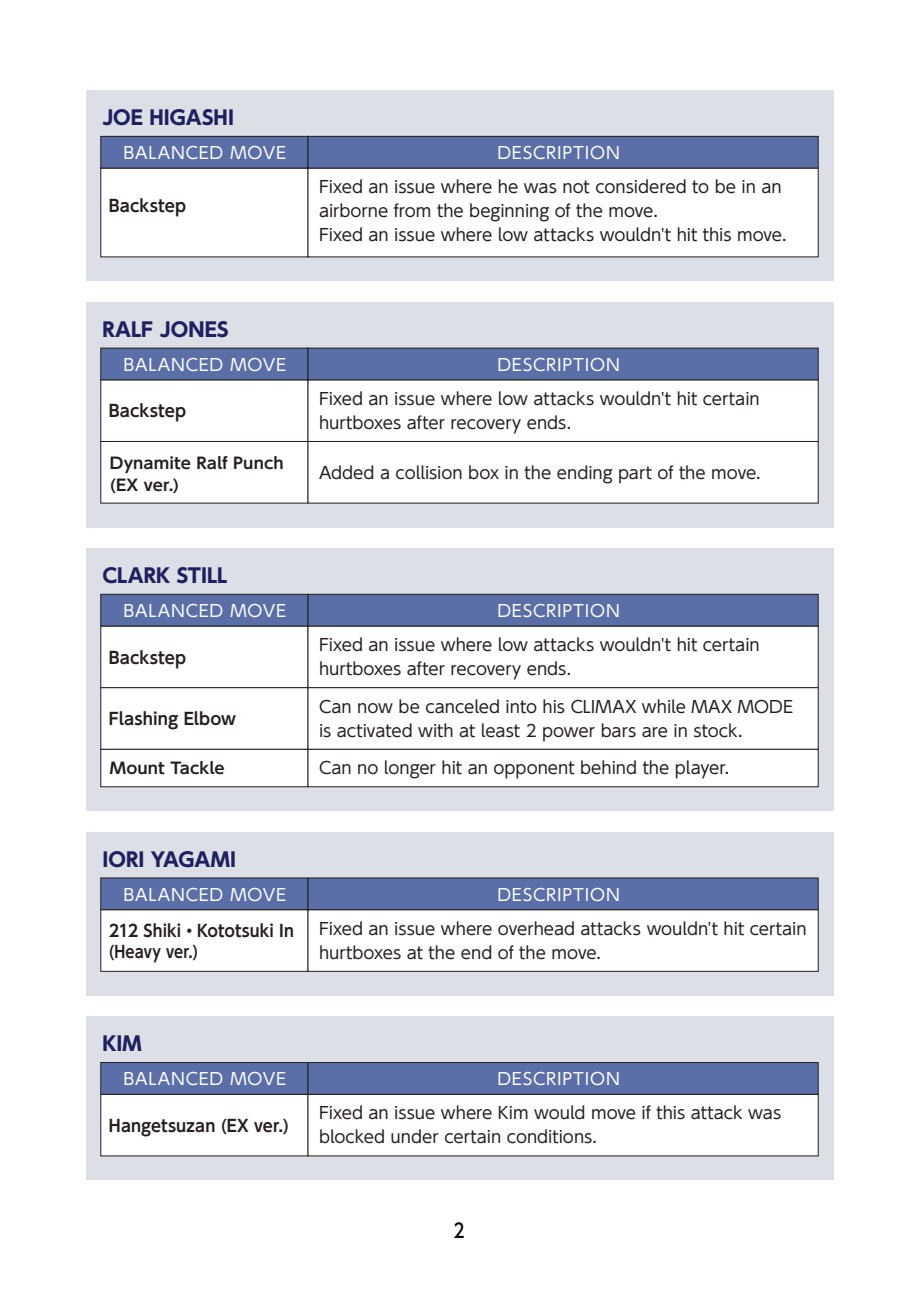
<style>
.page{position:relative;width:919px;height:1289px;background:#fff}
.page>*{position:absolute;margin:0;border:0;box-sizing:border-box;transform-origin:0 0}
.t1{font:700 19.5px "UD Shin Go Pro";color:#1e2160}
.t2{font:500 19.5px "UD Shin Go Pro";color:#000;scale:.86 1}
.t3{font:16.5px/24px "UD Shin Go Pro";color:#251e1c}
.t4{font:16.5px "UD Shin Go Pro";letter-spacing:.05em;color:#fff}
.t5{font:700 16.5px "UD Shin Go Pro De";letter-spacing:.005em;color:#251e1c}
.t6{font:700 16.5px/21.3px "UD Shin Go Pro De";letter-spacing:.005em;color:#251e1c;scale:.96 1}
.t7{font:700 15.45px/21.3px "UD Shin Go Pro De";letter-spacing:.005em;color:#251e1c;scale:1.06 1}
</style>
<div class="page">
<div style="left:86px;top:548px;width:747px;height:263px;background:#dddfe6"></div>
<div style="left:86px;top:90px;width:747px;height:191px;background:#dddfe6"></div>
<div style="left:100px;top:168px;width:208px;height:89px;background:#fff;border:1px solid #251e1c"></div>
<div style="left:307px;top:168px;width:511px;height:89px;background:#fff;border:1px solid #251e1c"></div>
<div style="left:100px;top:136px;width:208px;height:32px;background:#5a6ea8;border:1px solid #251e1c"></div>
<div style="left:307px;top:136px;width:511px;height:32px;background:#5a6ea8;border:1px solid #251e1c"></div>
<div style="left:86px;top:302px;width:747px;height:225px;background:#dddfe6"></div>
<div style="left:100px;top:379px;width:208px;height:63px;background:#fff"></div>
<div style="left:100px;top:441px;width:208px;height:62px;background:#fff;border:1px solid #251e1c"></div>
<div style="left:307px;top:379px;width:511px;height:63px;background:#fff"></div>
<div style="left:307px;top:441px;width:511px;height:62px;background:#fff;border:1px solid #251e1c"></div>
<div style="left:100px;top:348px;width:208px;height:32px;background:#5a6ea8;border:1px solid #251e1c"></div>
<div style="left:307px;top:348px;width:511px;height:32px;background:#5a6ea8;border:1px solid #251e1c"></div>
<div style="left:100px;top:625px;width:208px;height:63px;background:#fff;border:1px solid #251e1c"></div>
<div style="left:307px;top:625px;width:511px;height:63px;background:#fff;border:1px solid #251e1c"></div>
<div style="left:100px;top:594px;width:208px;height:32px;background:#5a6ea8;border:1px solid #251e1c"></div>
<div style="left:307px;top:594px;width:511px;height:32px;background:#5a6ea8;border:1px solid #251e1c"></div>
<div style="left:100px;top:687px;width:208px;height:62px;background:#fff;border:1px solid #251e1c"></div>
<div style="left:307px;top:687px;width:511px;height:62px;background:#fff;border:1px solid #251e1c"></div>
<div style="left:100px;top:749px;width:208px;height:38px;background:#fff;border:1px solid #251e1c"></div>
<div style="left:307px;top:749px;width:511px;height:38px;background:#fff;border:1px solid #251e1c"></div>
<div style="left:86px;top:831px;width:747px;height:164px;background:#dddfe6"></div>
<div style="left:100px;top:909px;width:208px;height:62px;background:#fff"></div>
<div style="left:307px;top:909px;width:511px;height:62px;background:#fff"></div>
<div style="left:100px;top:877px;width:208px;height:33px;background:#5a6ea8;border:1px solid #251e1c"></div>
<div style="left:307px;top:877px;width:511px;height:33px;background:#5a6ea8;border:1px solid #251e1c"></div>
<div style="left:86px;top:1016px;width:747px;height:164px;background:#dddfe6"></div>
<div style="left:100px;top:1093px;width:208px;height:63px;background:#fff;border:1px solid #251e1c"></div>
<div style="left:307px;top:1093px;width:511px;height:63px;background:#fff;border:1px solid #251e1c"></div>
<div style="left:100px;top:1062px;width:208px;height:32px;background:#5a6ea8;border:1px solid #251e1c"></div>
<div style="left:307px;top:1062px;width:511px;height:32px;background:#5a6ea8;border:1px solid #251e1c"></div>
<p class="t1" style="left:102px;top:102px;width:133px">JOE HIGASHI</p>
<p class="t4" style="left:124px;top:139px;width:164px">BALANCED MOVE</p>
<p class="t4" style="left:497px;top:139px;width:124px">DESCRIPTION</p>
<p class="t5" style="left:109px;top:192px;width:79px">Backstep</p>
<p class="t1" style="left:102px;top:313px;width:128px">RALF JONES</p>
<p class="t3" style="left:319px;top:174px;width:469px">Fixed an issue where he was not considered to be in an airborne from the beginning of the move.<br>Fixed an issue where low attacks wouldn't hit this move.</p>
<p class="t4" style="left:124px;top:351px;width:164px">BALANCED MOVE</p>
<p class="t4" style="left:497px;top:351px;width:124px">DESCRIPTION</p>
<p class="t5" style="left:109px;top:397px;width:79px">Backstep</p>
<p class="t3" style="left:319px;top:386px;width:442px">Fixed an issue where low attacks wouldn't hit certain hurtboxes after recovery ends.</p>
<p class="t7" style="left:110px;top:452px;width:165px">Dynamite Ralf Punch (EX ver.)</p>
<p class="t3" style="left:319px;top:460px;width:443px">Added a collision box in the ending part of the move.</p>
<p class="t1" style="left:102px;top:559px;width:127px">CLARK STILL</p>
<p class="t4" style="left:124px;top:597px;width:164px">BALANCED MOVE</p>
<p class="t4" style="left:497px;top:597px;width:124px">DESCRIPTION</p>
<p class="t5" style="left:109px;top:644px;width:79px">Backstep</p>
<p class="t5" style="left:109px;top:705px;width:128px">Flashing Elbow</p>
<p class="t3" style="left:319px;top:632px;width:442px">Fixed an issue where low attacks wouldn't hit certain hurtboxes after recovery ends.</p>
<p class="t3" style="left:319px;top:694px;width:475px">Can now be canceled into his CLIMAX while MAX MODE is activated with at least 2 power bars are in stock.</p>
<p class="t7" style="left:110px;top:757px;width:110px">Mount Tackle</p>
<p class="t3" style="left:319px;top:755px;width:412px">Can no longer hit an opponent behind the player.</p>
<p class="t1" style="left:102px;top:843px;width:135px">IORI YAGAMI</p>
<p class="t4" style="left:124px;top:881px;width:164px">BALANCED MOVE</p>
<p class="t4" style="left:497px;top:881px;width:124px">DESCRIPTION</p>
<p class="t6" style="left:109px;top:919px;width:194px">212 Shiki・Kototsuki In (Heavy ver.)</p>
<p class="t3" style="left:319px;top:916px;width:489px">Fixed an issue where overhead attacks wouldn't hit certain hurtboxes at the end of the move.</p>
<p class="t1" style="left:102px;top:1027px;width:41px">KIM</p>
<p class="t4" style="left:124px;top:1065px;width:164px">BALANCED MOVE</p>
<p class="t4" style="left:497px;top:1065px;width:124px">DESCRIPTION</p>
<p class="t5" style="left:109px;top:1112px;width:182px">Hangetsuzan (EX ver.)</p>
<p class="t3" style="left:319px;top:1100px;width:464px">Fixed an issue where Kim would move if this attack was blocked under certain conditions.</p>
<p class="t2" style="left:453px;top:1214px;width:14px">2</p>
</div>
